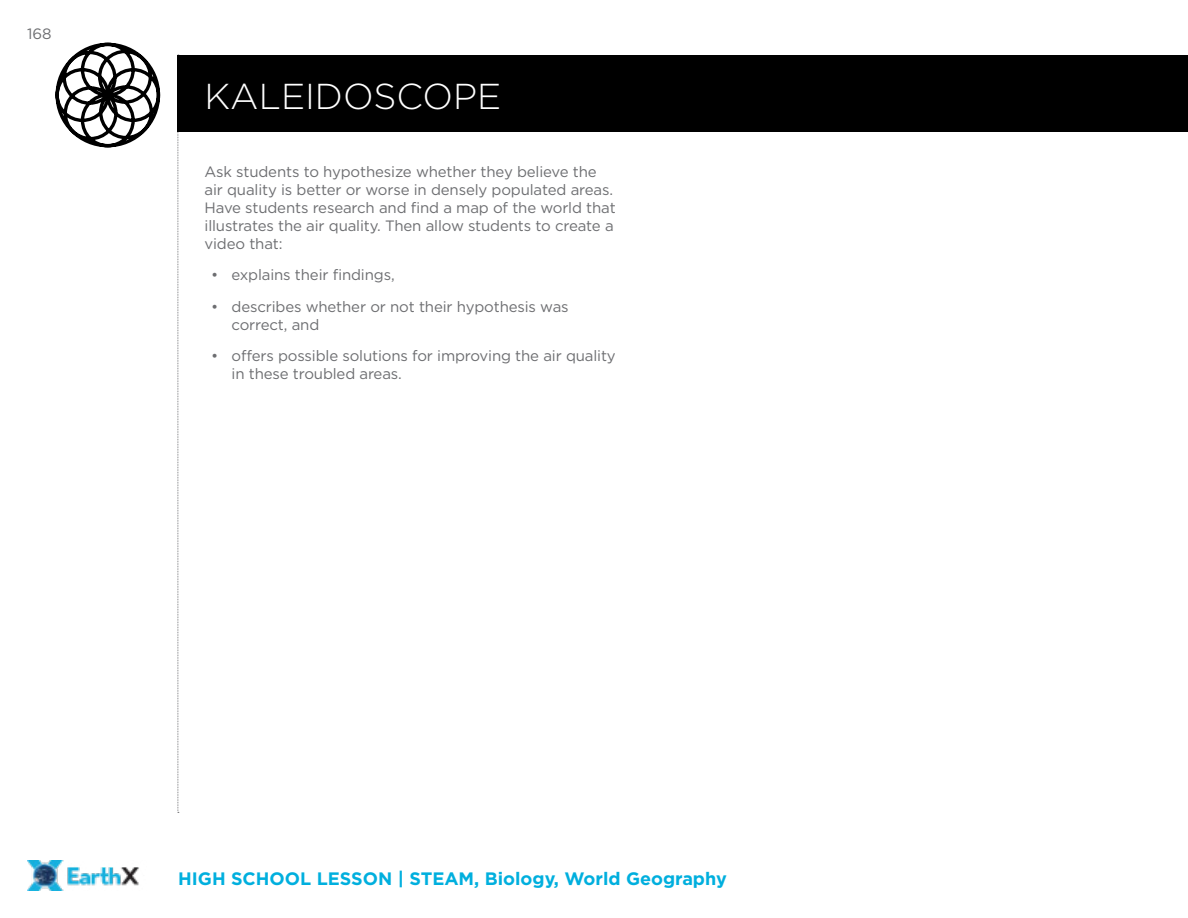
<style>
.page{position:relative;width:1188px;height:918px;background:#fff}
.page>*{position:absolute;margin:0;border:0;box-sizing:border-box;transform-origin:0 0}
.t1{font:300 36px "Gotham";color:#fff}
.t2{font:700 18px "Gotham";color:#00afde}
.t3{font:15px/18px "Gotham";letter-spacing:-.01em;color:#6d6e71}
</style>
<div class="page">
<img style="left:27px;top:860px;width:112px;height:31px">
<svg style="left:178px;top:55px;width:1px;height:758px"></svg>
<div style="left:177px;top:56px;width:1011px;height:76px;background:#000"></div>
<svg style="left:56px;top:43px;width:104px;height:104px"></svg>
<p class="t3" style="left:27px;top:24px;width:26px">168</p>
<h1 class="t1" style="left:205px;top:74px;width:298px">KALEIDOSCOPE</h1>
<p class="t3" style="left:205px;top:162px;width:413px">Ask students to hypothesize whether they believe the air quality is better or worse in densely populated areas.<br>Have students research and find a map of the world that illustrates the air quality. Then allow students to create a video that:</p>
<p class="t3" style="left:211px;top:265px;width:185px">• explains their findings,</p>
<p class="t3" style="left:232px;top:297px;width:339px;text-indent:-20px">• describes whether or not their hypothesis was correct, and</p>
<p class="t3" style="left:232px;top:346px;width:386px;text-indent:-20px">• offers possible solutions for improving the air quality in these troubled areas.</p>
<p class="t2" style="left:178px;top:866px;width:550px">HIGH SCHOOL LESSON | STEAM, Biology, World Geography</p>
</div>
